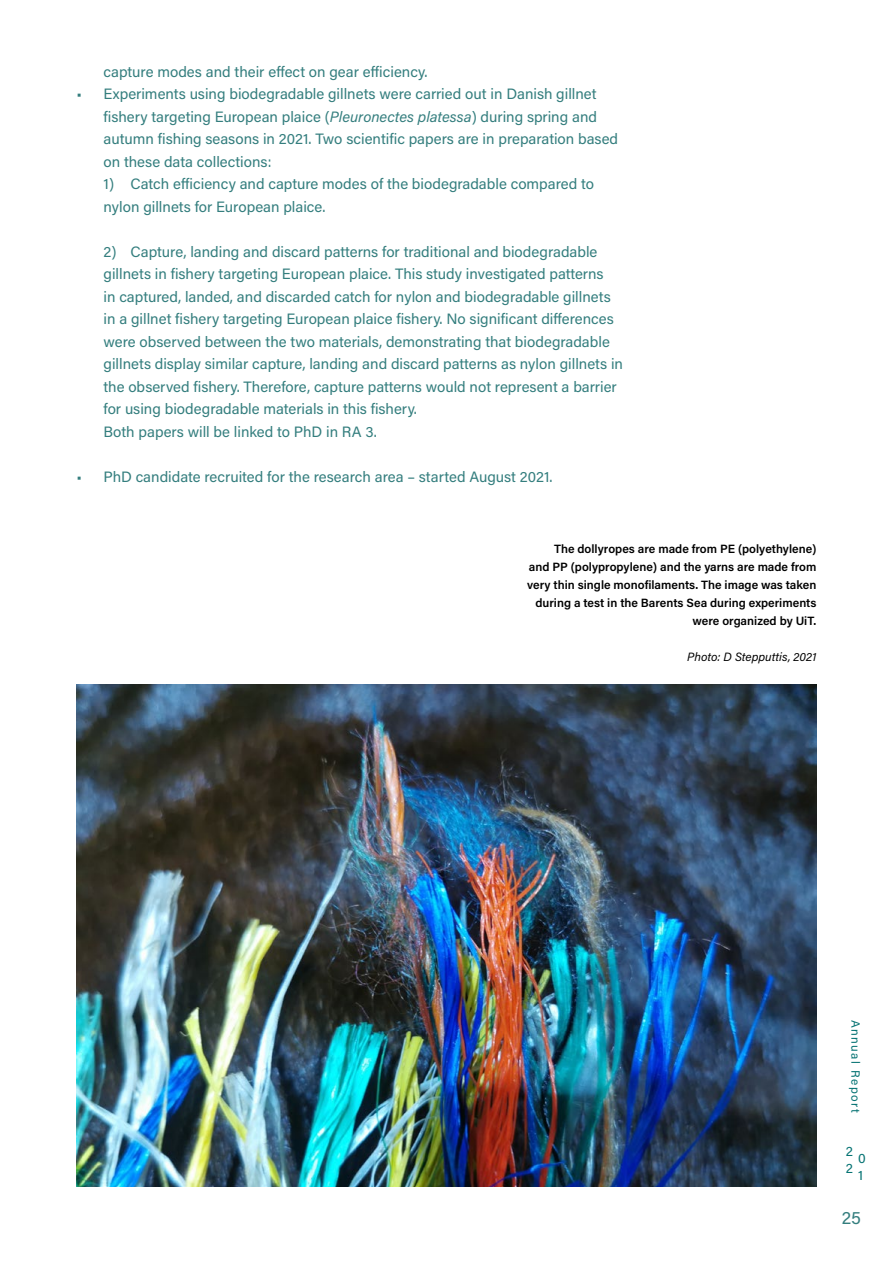
<style>
.page{position:relative;width:893px;height:1263px;background:#fff}
.page>*{position:absolute;margin:0;border:0;box-sizing:border-box;transform-origin:0 0}
.t1{font:18px "Acumin Pro";color:#347e7e}
.t2{font:15px/22.5px "Acumin Pro";color:#347e7e}
.t3{font:13.65px/17.1px "Acumin Pro";color:#067373}
.t4{font:600 12px/18px "Acumin Pro";color:#000;text-align:right}
.t5{font:italic 12px "Acumin Pro";color:#000}
.t6{font:12px "Acumin Pro";letter-spacing:.125em;color:#067373}
.s1{font-style:italic}
</style>
<div class="page">
<img style="left:77px;top:684px;width:739px;height:502px">
<p class="t2" style="left:104px;top:59px;width:326px">capture modes and their effect on gear efficiency.</p>
<p class="t2" style="left:104px;top:82px;width:516px;text-indent:-27px">• Experiments using biodegradable gillnets were carried out in Danish gillnet fishery targeting European plaice (<span class="s1">Pleuronectes platessa</span>) during spring and autumn fishing seasons in 2021. Two scientific papers are in preparation based on these data collections:</p>
<p class="t2" style="left:104px;top:172px;width:492px">1) Catch efficiency and capture modes of the biodegradable compared to nylon gillnets for European plaice.</p>
<p class="t2" style="left:104px;top:239px;width:521px">2) Capture, landing and discard patterns for traditional and biodegradable gillnets in fishery targeting European plaice. This study investigated patterns<br>in captured, landed, and discarded catch for nylon and biodegradable gillnets in a gillnet fishery targeting European plaice fishery. No significant differences were observed between the two materials, demonstrating that biodegradable gillnets display similar capture, landing and discard patterns as nylon gillnets in the observed fishery. Therefore, capture patterns would not represent a barrier for using biodegradable materials in this fishery.<br>Both papers will be linked to PhD in RA 3.</p>
<p class="t2" style="left:77px;top:464px;width:477px">• PhD candidate recruited for the research area – started August 2021.</p>
<p class="t4" style="left:527px;top:539px;width:291px">The dollyropes are made from PE (polyethylene)<br>and PP (polypropylene) and the yarns are made from very thin single monofilaments. The image was taken during a test in the Barents Sea during experiments were organized by UiT.</p>
<p class="t5" style="left:687px;top:649px;width:131px">Photo: D Stepputtis, 2021</p>
<p class="t6" style="left:864px;top:1019px;width:95px;rotate:90deg">Annual Report</p>
<p class="t3" style="left:846px;top:1142px;width:9px">2<br>2</p>
<p class="t3" style="left:858px;top:1149px;width:9px">0<br>1</p>
<p class="t1" style="left:842px;top:1205px;width:21px">25</p>
</div>
